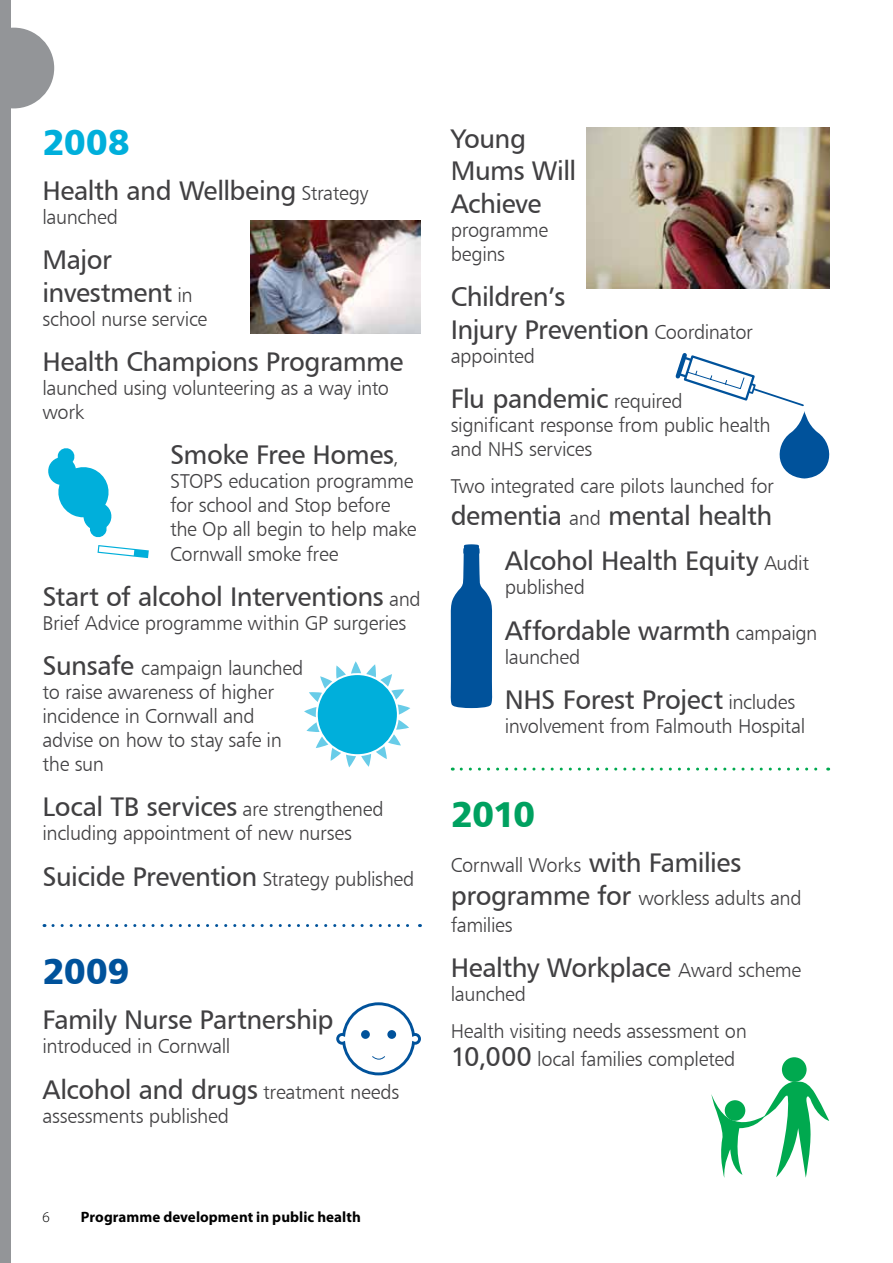
<style>
.page{position:relative;width:893px;height:1263px;background:#fff}
.page>*{position:absolute;margin:0;border:0;box-sizing:border-box;transform-origin:0 0}
.t1{font:36px "Humanist 777 BT Black B";color:#00529b}
.t2{font:36px "Humanist 777 BT Black B";color:#00a160}
.t3{font:36px "Humanist 777 BT Black B";color:#00afdb}
.t4{font:27px/32.4px "Humanist 777 BT Roman B";letter-spacing:-.02em;color:#414042}
.t5{font:20.1px/24px "Humanist 777 BT Light B";letter-spacing:-.02em;color:#414042}
.t6{font:700 15px "Myriad Pro";letter-spacing:.005em;color:#000}
.t7{font:300 15px "Myriad Pro";color:#000}
.s1{font-family:"Humanist 777 BT Light B";font-size:20.1px}
.s2{font-family:"Humanist 777 BT Roman B";font-size:27px}
</style>
<div class="page">
<div style="left:0;top:0;width:11px;height:1263px;background:#939598"></div>
<svg style="left:11px;top:28px;width:43px;height:80px"></svg>
<svg style="left:304px;top:661px;width:106px;height:106px"></svg>
<img style="left:251px;top:220px;width:170px;height:114px">
<img style="left:587px;top:128px;width:242px;height:161px">
<svg style="left:53px;top:924px;width:367px;height:3px"></svg>
<svg style="left:461px;top:767px;width:368px;height:3px"></svg>
<div style="left:782px;top:1057px;width:25px;height:25px;background:#00a94f;border-radius:50%"></div>
<svg style="left:711px;top:1081px;width:118px;height:97px"></svg>
<svg style="left:98px;top:545px;width:51px;height:13px"></svg>
<svg style="left:48px;top:448px;width:64px;height:90px"></svg>
<svg style="left:451px;top:544px;width:41px;height:164px"></svg>
<svg style="left:675px;top:353px;width:155px;height:125px"></svg>
<svg style="left:336px;top:1002px;width:85px;height:73px"></svg>
<h1 class="t3" style="left:43px;top:119px;width:89px">2008</h1>
<h2 class="t4" style="left:43px;top:174px;width:327px">Health and Wellbeing <span class="s1">Strategy</span></h2>
<p class="t5" style="left:43px;top:205px;width:77px">launched</p>
<h2 class="t4" style="left:43px;top:243px;width:152px">Major investment <span class="s1">in</span></h2>
<p class="t5" style="left:43px;top:306px;width:166px">school nurse service</p>
<h2 class="t4" style="left:43px;top:345px;width:362px">Health Champions Programme</h2>
<p class="t5" style="left:43px;top:376px;width:348px">launched using volunteering as a way into work</p>
<h2 class="t4" style="left:170px;top:438px;width:230px">Smoke Free Homes<span class="s1">,</span></h2>
<p class="t5" style="left:170px;top:469px;width:248px">STOPS education programme for school and Stop before the Op all begin to help make<br>Cornwall smoke free</p>
<h2 class="t4" style="left:43px;top:580px;width:380px">Start of alcohol Interventions <span class="s1">and</span></h2>
<p class="t5" style="left:43px;top:610px;width:365px">Brief Advice programme within GP surgeries</p>
<p class="t5" style="left:43px;top:656px;width:263px"><span class="s2">Sunsafe</span> campaign launched to raise awareness of higher incidence in Cornwall and advise on how to stay safe in the sun</p>
<h2 class="t4" style="left:43px;top:790px;width:343px">Local TB services <span class="s1">are strengthened</span></h2>
<p class="t5" style="left:43px;top:821px;width:311px">including appointment of new nurses</p>
<h2 class="t4" style="left:43px;top:859px;width:374px">Suicide Prevention <span class="s1">Strategy published</span></h2>
<h1 class="t1" style="left:43px;top:948px;width:89px">2009</h1>
<h2 class="t4" style="left:43px;top:1003px;width:292px">Family Nurse Partnership</h2>
<p class="t5" style="left:43px;top:1034px;width:189px">introduced in Cornwall</p>
<h2 class="t4" style="left:43px;top:1072px;width:358px">Alcohol and drugs <span class="s1">treatment needs</span></h2>
<p class="t5" style="left:43px;top:1103px;width:188px">assessments published</p>
<h2 class="t4" style="left:451px;top:122px;width:127px">Young<br>Mums Will<br>Achieve</h2>
<p class="t5" style="left:451px;top:218px;width:99px">programme begins</p>
<h2 class="t4" style="left:451px;top:280px;width:304px">Children’s<br>Injury Prevention <span class="s1">Coordinator</span></h2>
<p class="t5" style="left:451px;top:343px;width:86px">appointed</p>
<h2 class="t4" style="left:451px;top:382px;width:234px">Flu pandemic <span class="s1">required</span></h2>
<p class="t5" style="left:451px;top:413px;width:321px">significant response from public health and NHS services</p>
<p class="t5" style="left:451px;top:473px;width:325px">Two integrated care pilots launched for</p>
<h2 class="t4" style="left:505px;top:493px;width:306px;line-height:45.2px;text-indent:-54px">dementia <span class="s1">and</span> mental health<br>Alcohol Health Equity <span class="s1">Audit</span></h2>
<p class="t5" style="left:505px;top:575px;width:82px">published</p>
<h2 class="t4" style="left:505px;top:613px;width:314px">Affordable warmth <span class="s1">campaign</span></h2>
<p class="t5" style="left:505px;top:644px;width:77px">launched</p>
<h2 class="t4" style="left:505px;top:683px;width:292px">NHS Forest Project <span class="s1">includes</span></h2>
<p class="t5" style="left:505px;top:714px;width:302px">involvement from Falmouth Hospital</p>
<h1 class="t2" style="left:451px;top:791px;width:86px">2010</h1>
<p class="t5" style="left:451px;top:849px;width:353px;line-height:32.4px">Cornwall Works <span class="s2">with Families programme for</span> workless adults and</p>
<p class="t5" style="left:451px;top:912px;width:63px">families</p>
<h2 class="t4" style="left:451px;top:951px;width:352px">Healthy Workplace <span class="s1">Award scheme</span></h2>
<p class="t5" style="left:451px;top:975px;width:298px;line-height:36.8px">launched<br>Health visiting needs assessment on</p>
<p class="t5" style="left:451px;top:1047px;width:286px"><span class="s2">10,000</span> local families completed</p>
<p class="t7" style="left:43px;top:1208px;width:9px">6</p>
<p class="t6" style="left:81px;top:1207px;width:282px">Programme development in public health</p>
</div>
